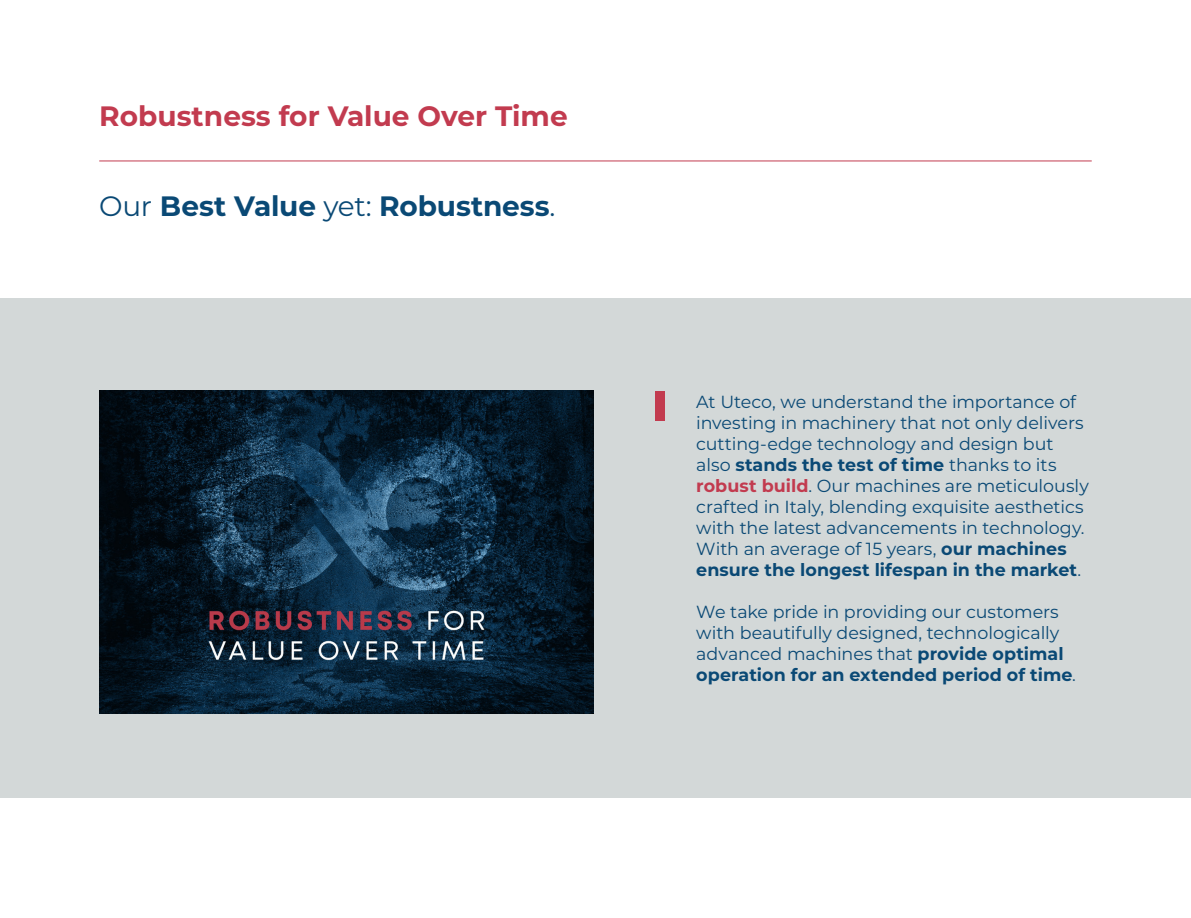
<style>
.page{position:relative;width:1191px;height:918px;background:#fff}
.page>*{position:absolute;margin:0;border:0;box-sizing:border-box;transform-origin:0 0}
.t1{font:700 28px "Montserrat";letter-spacing:-.005em;color:#0a4975}
.t2{font:700 28px "Montserrat";color:#c23b4f}
.t3{font:17.5px/21px "Montserrat";letter-spacing:-.005em;color:#0a4975}
.s1{font-weight:400}
.s2{font-weight:700}
.s3{font-weight:700;color:#c23b4f}
</style>
<div class="page">
<div style="left:0;top:298px;width:1191px;height:499px;background:#d3d8d8"></div>
<hr style="left:99px;top:160px;width:992px;height:1px;background:#c23b4f">
<img style="left:99px;top:391px;width:494px;height:322px">
<div style="left:655px;top:391px;width:10px;height:29px;background:#c23b4f"></div>
<p class="t2" style="left:99px;top:96px;width:470px">Robustness for Value Over Time</p>
<p class="t1" style="left:99px;top:186px;width:457px"><span class="s1">Our</span> Best Value <span class="s1">yet:</span> Robustness<span class="s1">.</span></p>
<p class="t3" style="left:696px;top:390px;width:394px">At Uteco, we understand the importance of investing in machinery that not only delivers cutting-edge technology and design but also <span class="s2">stands the test of time</span> thanks to its <span class="s3">robust build</span>. Our machines are meticulously crafted in Italy, blending exquisite aesthetics with the latest advancements in technology.<br>With an average of 15 years, <span class="s2">our machines ensure the longest lifespan in the market</span>.</p>
<p class="t3" style="left:696px;top:600px;width:381px">We take pride in providing our customers with beautifully designed, technologically advanced machines that <span class="s2">provide optimal operation for an extended period of time</span>.</p>
</div>
